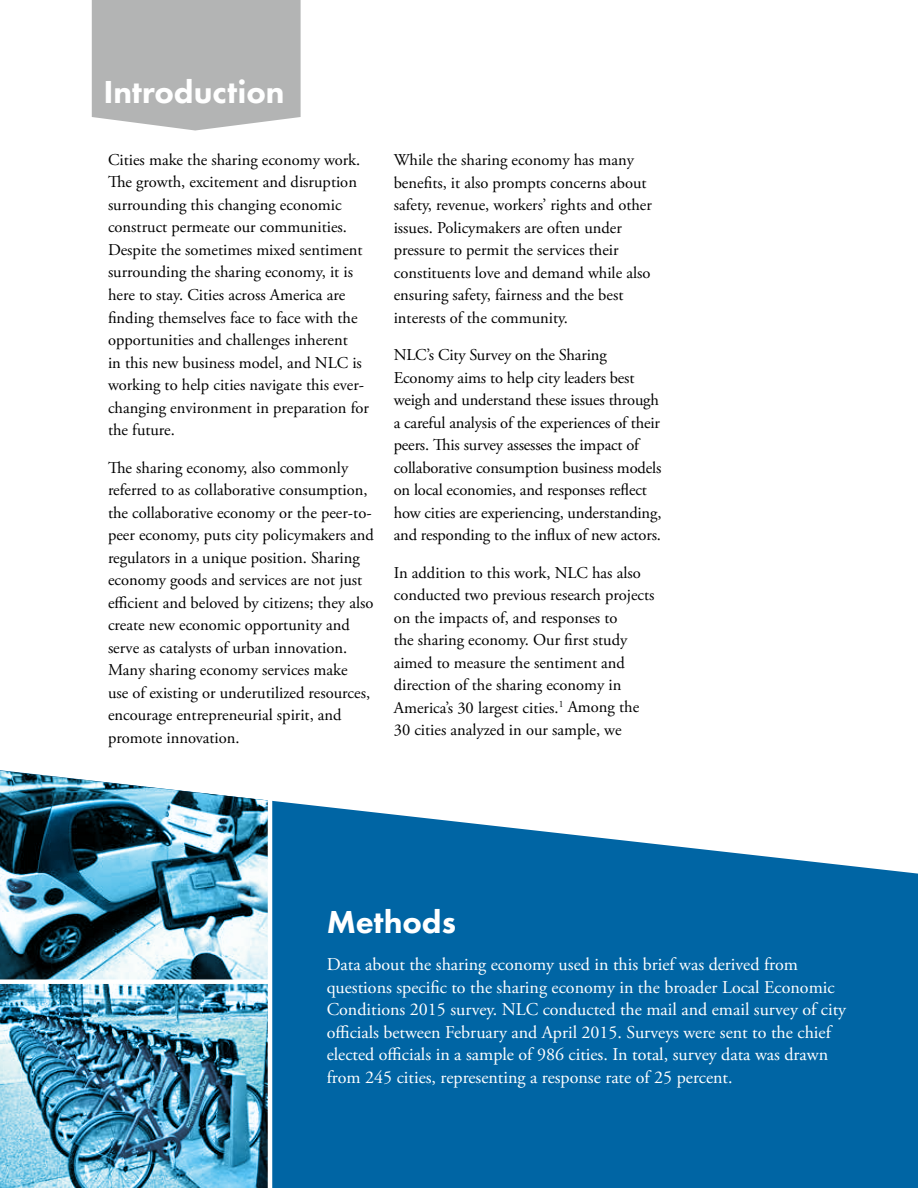
<style>
.page{position:relative;width:918px;height:1188px;background:#fff}
.page>*{position:absolute;margin:0;border:0;box-sizing:border-box;transform-origin:0 0}
.t1{font:800 33px "Futura PT";color:#fff}
.t2{font:18px/22.5px "Adobe Garamond Pro";color:#fff}
.t3{font:16.5px/22.5px "Adobe Garamond Pro";color:#000}
</style>
<div class="page">
<svg style="left:0;top:770px;width:918px;height:418px;fill:#0065a4"></svg>
<svg style="left:0;top:771px;width:270px;height:208px"></svg>
<svg style="left:0;top:984px;width:268px;height:204px;background:#5898b4"></svg>
<div style="left:0;top:979px;width:270px;height:5px;background:#fff"></div>
<hr style="left:268px;top:796px;width:4px;height:392px;background:#fff">
<div style="left:92px;top:0;width:209px;height:130px;background:#b3b4b4"></div>
<h1 class="t1" style="left:104px;top:71px;width:183px">Introduction</h1>
<p class="t3" style="left:108px;top:149px;width:262px">Cities make the sharing economy work.<br>The growth, excitement and disruption surrounding this changing economic construct permeate our communities.<br>Despite the sometimes mixed sentiment surrounding the sharing economy, it is here to stay. Cities across America are finding themselves face to face with the opportunities and challenges inherent<br>in this new business model, and NLC is working to help cities navigate this ever&shy;changing environment in preparation for the future.</p>
<p class="t3" style="left:108px;top:457px;width:267px">The sharing economy, also commonly referred to as collaborative consumption, the collaborative economy or the peer-to&shy;peer economy, puts city policymakers and regulators in a unique position. Sharing economy goods and services are not just efficient and beloved by citizens; they also create new economic opportunity and serve as catalysts of urban innovation.<br>Many sharing economy services make<br>use of existing or underutilized resources, encourage entrepreneurial spirit, and promote innovation.</p>
<p class="t3" style="left:394px;top:149px;width:260px">While the sharing economy has many benefits, it also prompts concerns about safety, revenue, workers’ rights and other issues. Policymakers are often under pressure to permit the services their constituents love and demand while also ensuring safety, fairness and the best interests of the community.</p>
<p class="t3" style="left:394px;top:344px;width:269px">NLC’s City Survey on the Sharing Economy aims to help city leaders best weigh and understand these issues through a careful analysis of the experiences of their peers. This survey assesses the impact of collaborative consumption business models on local economies, and responses reflect how cities are experiencing, understanding, and responding to the influx of new actors.</p>
<p class="t3" style="left:394px;top:562px;width:262px">In addition to this work, NLC has also conducted two previous research projects on the impacts of, and responses to<br>the sharing economy. Our first study aimed to measure the sentiment and direction of the sharing economy in America’s 30 largest cities.<sup>1</sup> Among the 30 cities analyzed in our sample, we</p>
<h1 class="t1" style="left:327px;top:901px;width:131px">Methods</h1>
<p class="t2" style="left:327px;top:954px;width:521px">Data about the sharing economy used in this brief was derived from questions specific to the sharing economy in the broader Local Economic Conditions 2015 survey. NLC conducted the mail and email survey of city officials between February and April 2015. Surveys were sent to the chief elected officials in a sample of 986 cities. In total, survey data was drawn from 245 cities, representing a response rate of 25 percent.</p>
</div>
